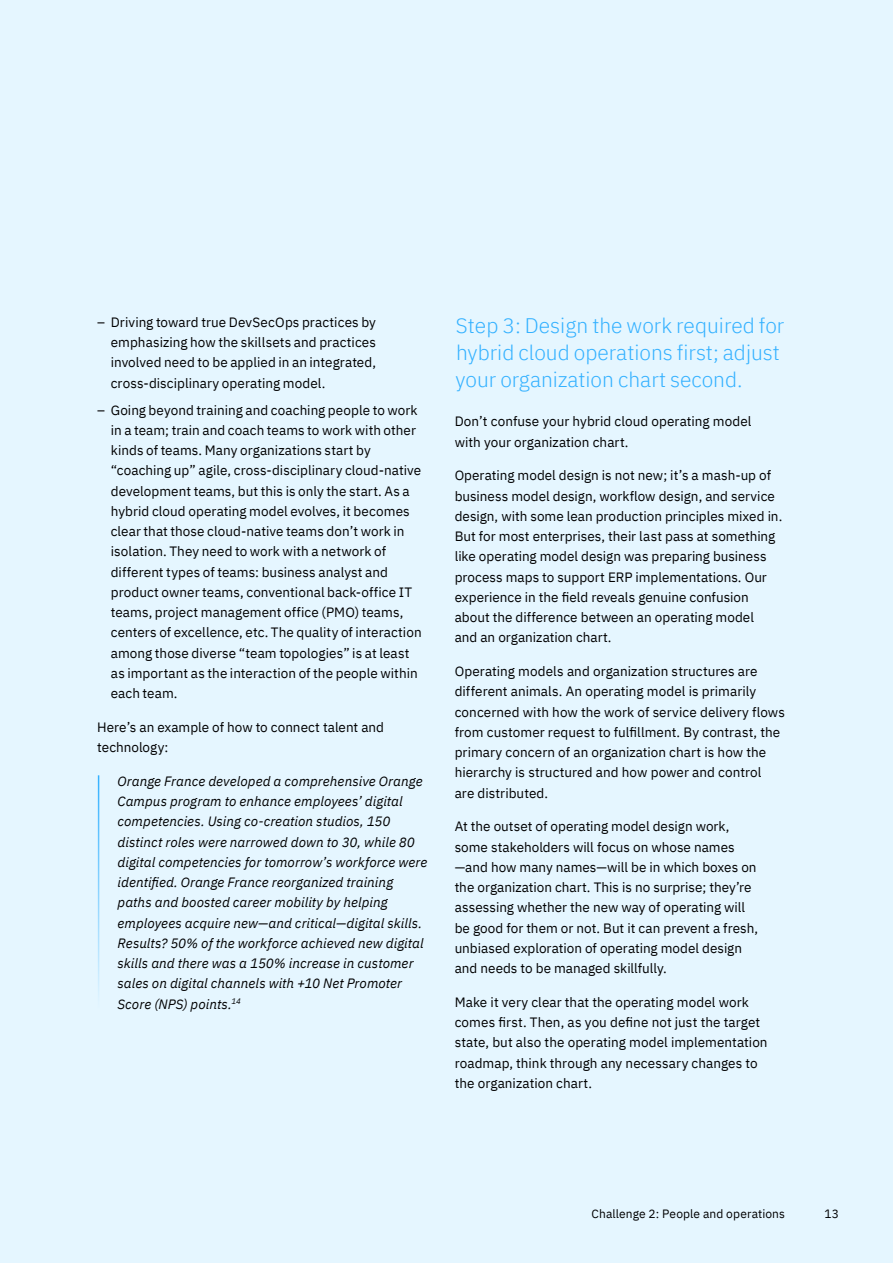
<style>
.page{position:relative;width:893px;height:1263px;background:#e5f6ff}
.page>*{position:absolute;margin:0;border:0;box-sizing:border-box;transform-origin:0 0}
.t1{font:300 21px/27px "IBM Plex Sans";color:#33b1ff}
.t2{font:13.5px/20.2px "IBM Plex Sans";letter-spacing:.005em;color:#000}
.t3{font:italic 13.5px/20.2px "IBM Plex Sans";letter-spacing:.005em;color:#000}
.t4{font:12px "IBM Plex Sans";letter-spacing:.01em;color:#000}
</style>
<div class="page">
<hr style="left:98px;top:775px;width:1px;height:235px;background:#fff">
<p class="t2" style="left:111px;top:311px;width:267px;text-align:justify;text-indent:-14px">– Driving toward true DevSecOps practices by emphasizing how the skillsets and practices involved need to be applied in an integrated, cross-disciplinary operating model.</p>
<p class="t2" style="left:111px;top:398px;width:312px;text-indent:-14px">– Going beyond training and coaching people to work in a team; train and coach teams to work with other kinds of teams. Many organizations start by “coaching up” agile, cross-disciplinary cloud-native development teams, but this is only the start. As a hybrid cloud operating model evolves, it becomes clear that those cloud-native teams don’t work in isolation. They need to work with a network of different types of teams: business analyst and product owner teams, conventional back-office IT teams, project management office (PMO) teams, centers of excellence, etc. The quality of interaction among those diverse “team topologies” is at least as important as the interaction of the people within each team.</p>
<p class="t2" style="left:97px;top:716px;width:288px">Here’s an example of how to connect talent and technology:</p>
<p class="t3" style="left:118px;top:770px;width:311px">Orange France developed a comprehensive Orange Campus program to enhance employees’ digital competencies. Using co-creation studios, 150 distinct roles were narrowed down to 30, while 80 digital competencies for tomorrow’s workforce were identified. Orange France reorganized training paths and boosted career mobility by helping employees acquire new—and critical—digital skills.<br>Results? 50% of the workforce achieved new digital skills and there was a 150% increase in customer sales on digital channels with +10 Net Promoter Score (NPS) points.<sup>14</sup></p>
<h1 class="t1" style="left:456px;top:310px;width:330px">Step 3: Design the work required for hybrid cloud operations first; adjust your organization chart second.</h1>
<p class="t2" style="left:455px;top:410px;width:298px">Don’t confuse your hybrid cloud operating model with your organization chart.</p>
<p class="t2" style="left:455px;top:464px;width:329px">Operating model design is not new; it’s a mash-up of business model design, workflow design, and service design, with some lean production principles mixed in.<br>But for most enterprises, their last pass at something like operating model design was preparing business process maps to support ERP implementations. Our experience in the field reveals genuine confusion about the difference between an operating model<br>and an organization chart.</p>
<p class="t2" style="left:455px;top:660px;width:332px">Operating models and organization structures are different animals. An operating model is primarily concerned with how the work of service delivery flows from customer request to fulfillment. By contrast, the primary concern of an organization chart is how the hierarchy is structured and how power and control<br>are distributed.</p>
<p class="t2" style="left:455px;top:815px;width:305px">At the outset of operating model design work, some stakeholders will focus on whose names —and how many names—will be in which boxes on the organization chart. This is no surprise; they’re assessing whether the new way of operating will be good for them or not. But it can prevent a fresh, unbiased exploration of operating model design and needs to be managed skillfully.</p>
<p class="t2" style="left:455px;top:991px;width:314px">Make it very clear that the operating model work comes first. Then, as you define not just the target state, but also the operating model implementation roadmap, think through any necessary changes to the organization chart.</p>
<p class="t4" style="left:591px;top:1205px;width:195px">Challenge 2: People and operations</p>
<p class="t4" style="left:824px;top:1205px;width:16px">13</p>
</div>
